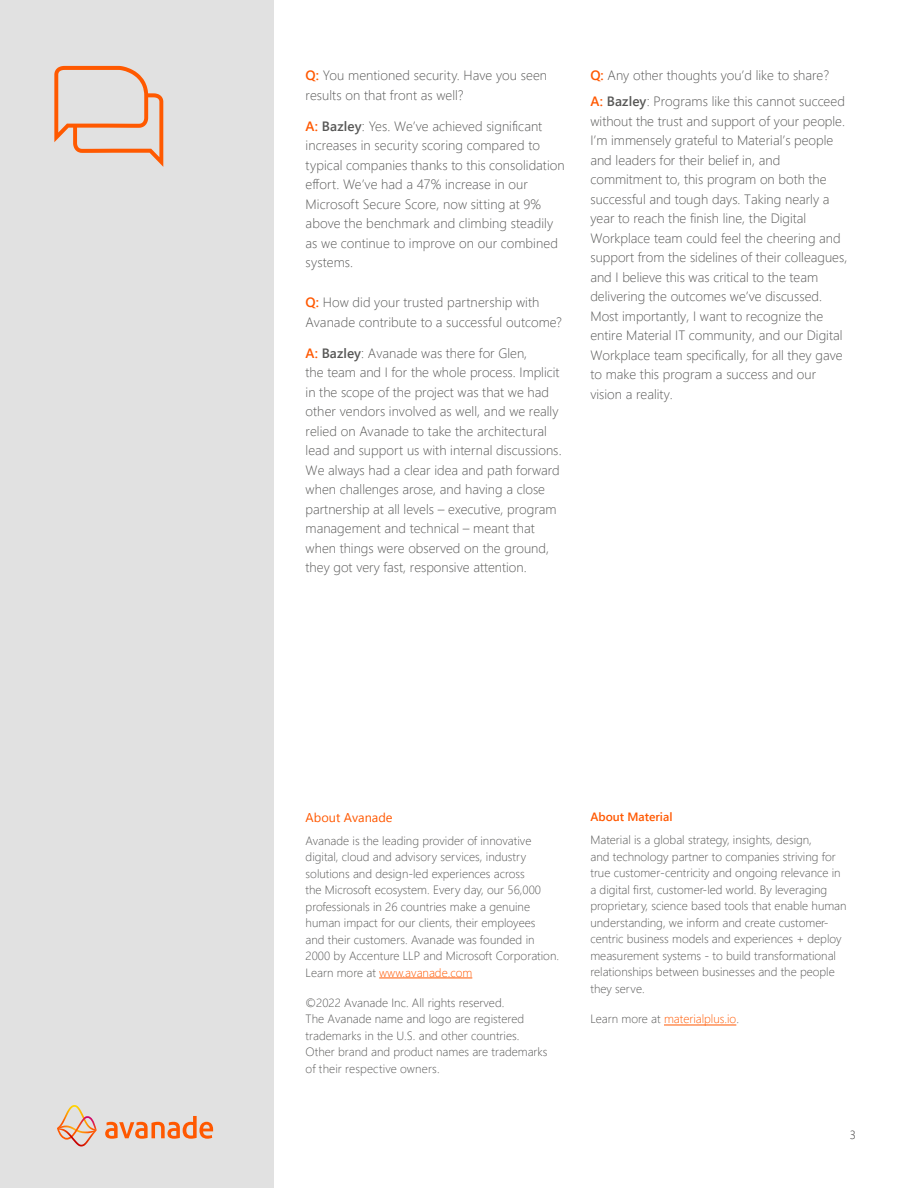
<style>
.page{position:relative;width:918px;height:1188px;background:#fff}
.page>*{position:absolute;margin:0;border:0;box-sizing:border-box;transform-origin:0 0}
.t1{font:300 13.5px/19.5px "Segoe UI";color:#575756}
.t2{font:12.75px "Segoe UI";color:#ff5800}
.t3{font:300 12px/16.5px "Segoe UI";color:#575756}
.t4{font:300 12px "Segoe UI";color:#ff5800}
.t5{font:600 12px "Segoe UI";color:#ff5800}
.t6{font:300 12px "Segoe UI";color:#333232}
.s1{font-weight:600;color:#ff5800}
.s2{font-weight:600}
.s3{color:#ff5800}
.s4{color:#575756}
</style>
<div class="page">
<div style="left:0;top:0;width:274px;height:1188px;background:#e1e1e1"></div>
<svg style="left:57px;top:1105px;width:156px;height:42px"></svg>
<svg style="left:54px;top:66px;width:109px;height:101px"></svg>
<hr style="left:379px;top:978px;width:93px;height:1px;background:#ff5800">
<hr style="left:664px;top:1025px;width:72px;height:1px;background:#ff5800">
<p class="t1" style="left:306px;top:65px;width:243px"><span class="s1">Q:</span> You mentioned security. Have you seen results on that front as well?</p>
<p class="t1" style="left:306px;top:116px;width:261px"><span class="s1">A:</span> <span class="s2">Bazley</span>: Yes. We’ve achieved significant increases in security scoring compared to typical companies thanks to this consolidation effort. We’ve had a 47% increase in our Microsoft Secure Score, now sitting at 9% above the benchmark and climbing steadily as we continue to improve on our combined systems.</p>
<p class="t1" style="left:306px;top:292px;width:258px"><span class="s1">Q:</span> How did your trusted partnership with<br>Avanade contribute to a successful outcome?</p>
<p class="t1" style="left:306px;top:343px;width:258px"><span class="s1">A:</span> <span class="s2">Bazley</span>: Avanade was there for Glen,<br>the team and I for the whole process. Implicit in the scope of the project was that we had other vendors involved as well, and we really relied on Avanade to take the architectural lead and support us with internal discussions.<br>We always had a clear idea and path forward when challenges arose, and having a close partnership at all levels – executive, program management and technical – meant that when things were observed on the ground, they got very fast, responsive attention.</p>
<p class="t1" style="left:590px;top:61px;width:256px;line-height:26.2px"><span class="s1">Q:</span> Any other thoughts you’d like to share?<br><span class="s1">A:</span> <span class="s2">Bazley</span>: Programs like this cannot succeed</p>
<p class="t1" style="left:590px;top:110px;width:258px">without the trust and support of your people.<br>I’m immensely grateful to Material’s people and leaders for their belief in, and commitment to, this program on both the successful and tough days. Taking nearly a year to reach the finish line, the Digital Workplace team could feel the cheering and support from the sidelines of their colleagues, and I believe this was critical to the team delivering the outcomes we’ve discussed.<br>Most importantly, I want to recognize the entire Material IT community, and our Digital Workplace team specifically, for all they gave to make this program a success and our vision a reality.</p>
<p class="t2" style="left:306px;top:807px;width:88px">About Avanade</p>
<p class="t3" style="left:306px;top:832px;width:255px">Avanade is the leading provider of innovative digital, cloud and advisory services, industry solutions and design-led experiences across<br>the Microsoft ecosystem. Every day, our 56,000 professionals in 26 countries make a genuine human impact for our clients, their employees<br>and their customers. Avanade was founded in 2000 by Accenture LLP and Microsoft Corporation.<br>Learn more at <span class="s3">www.avanade.com</span></p>
<p class="t3" style="left:306px;top:994px;width:243px">©2022 Avanade Inc. All rights reserved.<br>The Avanade name and logo are registered trademarks in the U.S. and other countries.<br>Other brand and product names are trademarks of their respective owners.</p>
<p class="t5" style="left:590px;top:807px;width:84px">About Material</p>
<p class="t3" style="left:590px;top:831px;width:258px">Material is a global strategy, insights, design,<br>and technology partner to companies striving for true customer-centricity and ongoing relevance in a digital first, customer-led world. By leveraging proprietary, science based tools that enable human understanding, we inform and create customer&shy;centric business models and experiences + deploy measurement systems - to build transformational relationships between businesses and the people they serve.</p>
<p class="t4" style="left:590px;top:1009px;width:150px"><span class="s4">Learn more at</span> materialplus.io<span class="s4">.</span></p>
<p class="t6" style="left:850px;top:1125px;width:8px">3</p>
</div>
